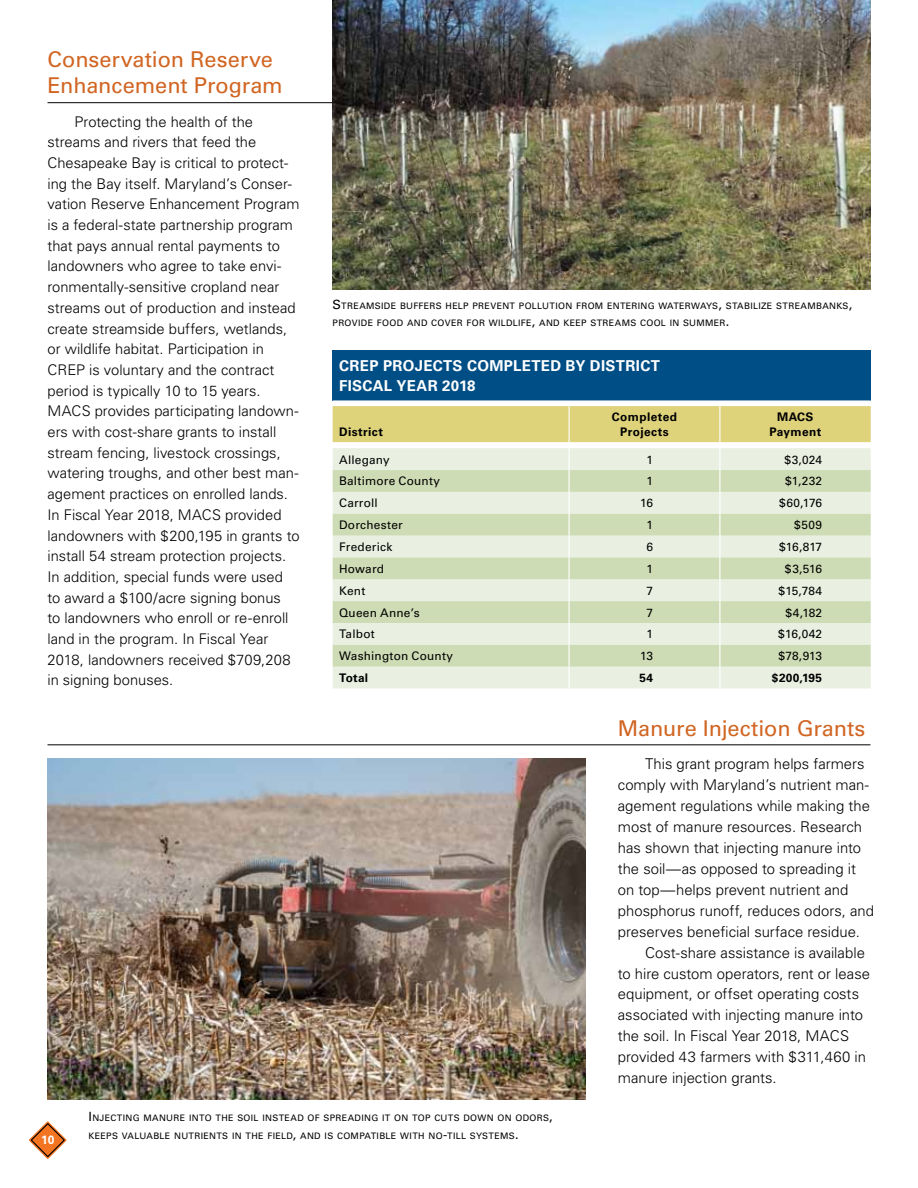
<style>
.page{position:relative;width:918px;height:1188px;background:#fff}
.page>*{position:absolute;margin:0;border:0;box-sizing:border-box;transform-origin:0 0}
.t1{font:21.75px/26.1px "Univers";letter-spacing:-.005em;color:#d16522}
.t2{font:700 15px/19.5px "Univers";letter-spacing:.02em;color:#fff}
.t3{font:300 14.85px "Univers";color:#000}
.t4{font:300 14.7px/20.7px "Univers";color:#000}
.t5{font:700 12px "Univers";color:#fff}
.t6{font:11.85px "Univers";letter-spacing:.015em;color:#000}
.t7{font:700 11.85px/14.2px "Univers";letter-spacing:.03em;color:#000;text-align:center}
.t8{font:8.85px/17.2px "Univers";letter-spacing:.035em;color:#000}
.s1{font-size:12.75px}
</style>
<div class="page">
<div style="left:333px;top:350px;width:538px;height:50px;background:#004e86"></div>
<svg style="left:333px;top:400px;width:538px;height:289px"></svg>
<img style="left:48px;top:758px;width:537px;height:341px">
<hr style="left:48px;top:102px;width:317px;height:1px;background:#000">
<hr style="left:48px;top:744px;width:822px;height:1px;background:#000">
<img style="left:333px;top:0;width:537px;height:289px">
<svg style="left:29px;top:1122px;width:37px;height:36px"></svg>
<div style="left:29px;top:1121px;width:38px;height:38px;border:1px solid #f47521;border-radius:18px"></div>
<div style="left:31px;top:1123px;width:34px;height:34px;border:1px solid #000;border-radius:16px"></div>
<h1 class="t1" style="left:48px;top:46px;width:237px">Conservation Reserve<br>Enhancement Program</h1>
<p class="t4" style="left:48px;top:111px;width:254px;text-indent:27px">Protecting the health of the streams and rivers that feed the Chesapeake Bay is critical to protect&shy;ing the Bay itself. Maryland’s Conser&shy;vation Reserve Enhancement Program is a federal-state partnership program that pays annual rental payments to landowners who agree to take envi&shy;ronmentally-sensitive cropland near streams out of production and instead create streamside buffers, wetlands, or wildlife habitat. Participation in CREP is voluntary and the contract period is typically 10 to 15 years.<br>MACS provides participating landown&shy;ers with cost-share grants to install stream fencing, livestock crossings, watering troughs, and other best man&shy;agement practices on enrolled lands.<br>In Fiscal Year 2018, MACS provided landowners with $200,195 in grants to install 54 stream protection projects.<br>In addition, special funds were used<br>to award a $100/acre signing bonus<br>to landowners who enroll or re-enroll land in the program. In Fiscal Year 2018, landowners received $709,208 in signing bonuses.</p>
<p class="t8" style="left:333px;top:297px;width:521px"><span class="s1">S</span>TREAMSIDE BUFFERS HELP PREVENT POLLUTION FROM ENTERING WATERWAYS<span class="s1">,</span> STABILIZE STREAMBANKS<span class="s1">,<br></span>PROVIDE FOOD AND COVER FOR WILDLIFE<span class="s1">,</span> AND KEEP STREAMS COOL IN SUMMER<span class="s1">.</span></p>
<p class="t2" style="left:339px;top:356px;width:322px">CREP PROJECTS COMPLETED BY DISTRICT<br>FISCAL YEAR 2018</p>
<p class="t7" style="left:339px;top:424px;width:45px">District</p>
<p class="t7" style="left:612px;top:410px;width:67px">Completed<br>Projects</p>
<p class="t7" style="left:769px;top:410px;width:53px">MACS<br>Payment</p>
<p class="t6" style="left:339px;top:452px;width:52px">Allegany</p>
<p class="t6" style="left:646px;top:452px;width:8px">1</p>
<p class="t6" style="left:784px;top:452px;width:39px">$3,024</p>
<p class="t6" style="left:339px;top:474px;width:103px">Baltimore County</p>
<p class="t6" style="left:646px;top:474px;width:8px">1</p>
<p class="t6" style="left:785px;top:474px;width:39px">$1,232</p>
<p class="t6" style="left:339px;top:496px;width:40px">Carroll</p>
<p class="t6" style="left:640px;top:496px;width:14px">16</p>
<p class="t6" style="left:779px;top:496px;width:45px">$60,176</p>
<p class="t6" style="left:339px;top:518px;width:65px">Dorchester</p>
<p class="t6" style="left:646px;top:518px;width:8px">1</p>
<p class="t6" style="left:794px;top:518px;width:30px">$509</p>
<p class="t6" style="left:339px;top:540px;width:55px">Frederick</p>
<p class="t6" style="left:646px;top:540px;width:8px">6</p>
<p class="t6" style="left:779px;top:540px;width:45px">$16,817</p>
<p class="t6" style="left:339px;top:562px;width:47px">Howard</p>
<p class="t6" style="left:646px;top:562px;width:8px">1</p>
<p class="t6" style="left:785px;top:562px;width:39px">$3,516</p>
<p class="t6" style="left:339px;top:583px;width:28px">Kent</p>
<p class="t6" style="left:646px;top:583px;width:8px">7</p>
<p class="t6" style="left:779px;top:583px;width:45px">$15,784</p>
<p class="t6" style="left:339px;top:605px;width:82px">Queen Anne’s</p>
<p class="t6" style="left:646px;top:605px;width:8px">7</p>
<p class="t6" style="left:786px;top:605px;width:38px">$4,182</p>
<p class="t6" style="left:339px;top:627px;width:37px">Talbot</p>
<p class="t6" style="left:646px;top:627px;width:8px">1</p>
<p class="t6" style="left:778px;top:627px;width:45px">$16,042</p>
<p class="t6" style="left:339px;top:649px;width:116px">Washington County</p>
<p class="t6" style="left:640px;top:649px;width:14px">13</p>
<p class="t6" style="left:778px;top:649px;width:45px">$78,913</p>
<p class="t7" style="left:339px;top:671px;width:31px">Total</p>
<p class="t7" style="left:639px;top:671px;width:15px">54</p>
<p class="t7" style="left:772px;top:671px;width:52px">$200,195</p>
<h1 class="t1" style="left:618px;top:715px;width:249px">Manure Injection Grants</h1>
<p class="t3" style="left:645px;top:755px;width:221px">This grant program helps farmers</p>
<p class="t3" style="left:618px;top:776px;width:253px">comply with Maryland’s nutrient man-</p>
<p class="t3" style="left:618px;top:797px;width:254px">agement regulations while making the</p>
<p class="t3" style="left:618px;top:818px;width:246px">most of manure resources. Research</p>
<p class="t3" style="left:618px;top:839px;width:245px">has shown that injecting manure into</p>
<p class="t3" style="left:618px;top:860px;width:240px">the soil—as opposed to spreading it</p>
<p class="t3" style="left:618px;top:881px;width:232px">on top—helps prevent nutrient and</p>
<p class="t3" style="left:618px;top:902px;width:258px">phosphorus runoff, reduces odors, and</p>
<p class="t3" style="left:618px;top:922px;width:244px">preserves beneficial surface residue.</p>
<p class="t3" style="left:645px;top:943px;width:221px">Cost-share assistance is available</p>
<p class="t3" style="left:618px;top:964px;width:254px">to hire custom operators, rent or lease</p>
<p class="t3" style="left:618px;top:985px;width:243px">equipment, or offset operating costs</p>
<p class="t3" style="left:618px;top:1006px;width:247px">associated with injecting manure into</p>
<p class="t3" style="left:618px;top:1027px;width:233px">the soil. In Fiscal Year 2018, MACS</p>
<p class="t3" style="left:618px;top:1048px;width:250px">provided 43 farmers with $311,460 in</p>
<p class="t3" style="left:618px;top:1069px;width:160px">manure injection grants.</p>
<p class="t5" style="left:41px;top:1133px;width:15px">10</p>
<p class="t8" style="left:89px;top:1110px;width:466px"><span class="s1">I</span> NJECTING MANURE INTO THE SOIL INSTEAD OF SPREADING IT ON TOP CUTS DOWN ON ODORS<span class="s1">,<br></span>KEEPS VALUABLE NUTRIENTS IN THE FIELD<span class="s1">,</span> AND IS COMPATIBLE WITH NO<span class="s1">-</span>TILL SYSTEMS<span class="s1">.</span></p>
</div>
